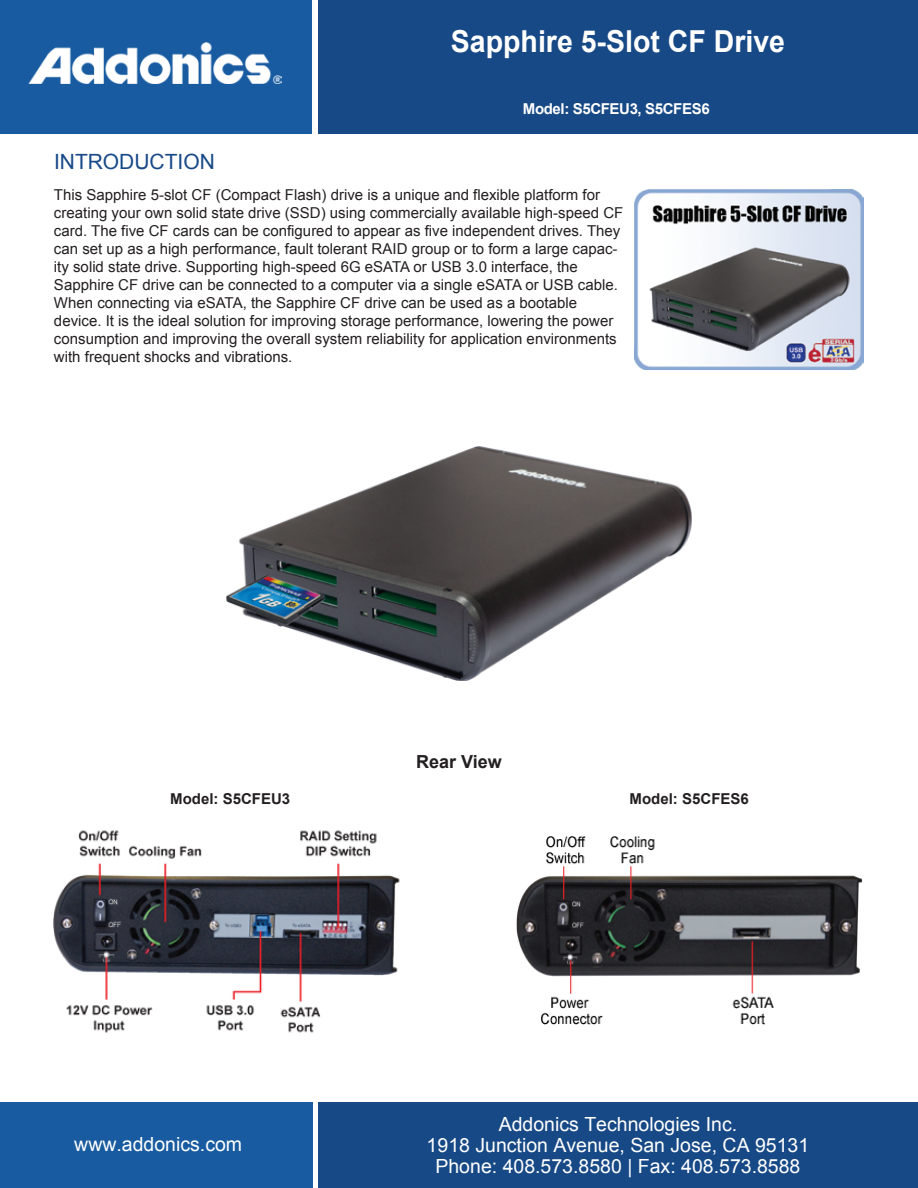
<style>
.page{position:relative;width:918px;height:1188px;background:#fff}
.page>*{position:absolute;margin:0;border:0;box-sizing:border-box;transform-origin:0 0}
.t1{font:700 30.3px "Arial";color:#fff;scale:.94 1}
.t2{font:21px "Arial";color:#174988}
.t3{font:19.5px/21px "Arial";color:#fff;text-align:center}
.t4{font:700 18px "Arial";color:#231f20}
.t5{font:15px/18px "Arial";color:#231f20}
.t6{font:700 15px "Arial";color:#231f20}
.t7{font:700 15px "Arial";letter-spacing:-.025em;color:#fff}
</style>
<div class="page">
<div style="left:0;top:0;width:312px;height:134px;background:#185ba0"></div>
<div style="left:318px;top:0;width:600px;height:134px;background:#174986"></div>
<div style="left:0;top:1102px;width:312px;height:86px;background:#185ba0"></div>
<div style="left:318px;top:1102px;width:600px;height:86px;background:#174986"></div>
<img style="left:29px;top:42px;width:252px;height:42px">
<img style="left:634px;top:189px;width:230px;height:181px">
<img style="left:226px;top:447px;width:465px;height:233px">
<img style="left:516px;top:836px;width:347px;height:189px">
<img style="left:54px;top:830px;width:346px;height:203px">
<h1 class="t1" style="left:451px;top:21px;width:357px">Sapphire 5-Slot CF Drive</h1>
<h2 class="t2" style="left:54px;top:148px;width:162px">INTRODUCTION</h2>
<p class="t7" style="left:523px;top:99px;width:188px">Model: S5CFEU3, S5CFES6</p>
<p class="t5" style="left:54px;top:186px;width:571px">This Sapphire 5-slot CF (Compact Flash) drive is a unique and flexible platform for creating your own solid state drive (SSD) using commercially available high-speed CF card. The five CF cards can be configured to appear as five independent drives. They can set up as a high performance, fault tolerant RAID group or to form a large capac&shy;ity solid state drive. Supporting high-speed 6G eSATA or USB 3.0 interface, the Sapphire CF drive can be connected to a computer via a single eSATA or USB cable.<br>When connecting via eSATA, the Sapphire CF drive can be used as a bootable device. It is the ideal solution for improving storage performance, lowering the power consumption and improving the overall system reliability for application environments with frequent shocks and vibrations.</p>
<p class="t4" style="left:416px;top:750px;width:87px">Rear View</p>
<p class="t6" style="left:170px;top:788px;width:122px">Model: S5CFEU3</p>
<p class="t6" style="left:630px;top:788px;width:121px">Model: S5CFES6</p>
<h3 class="t3" style="left:74px;top:1133px;width:169px">www.addonics.com</h3>
<h3 class="t3" style="left:427px;top:1114px;width:384px">Addonics Technologies Inc.<br>1918 Junction Avenue, San Jose, CA 95131<br>Phone: 408.573.8580 | Fax: 408.573.8588</h3>
</div>
